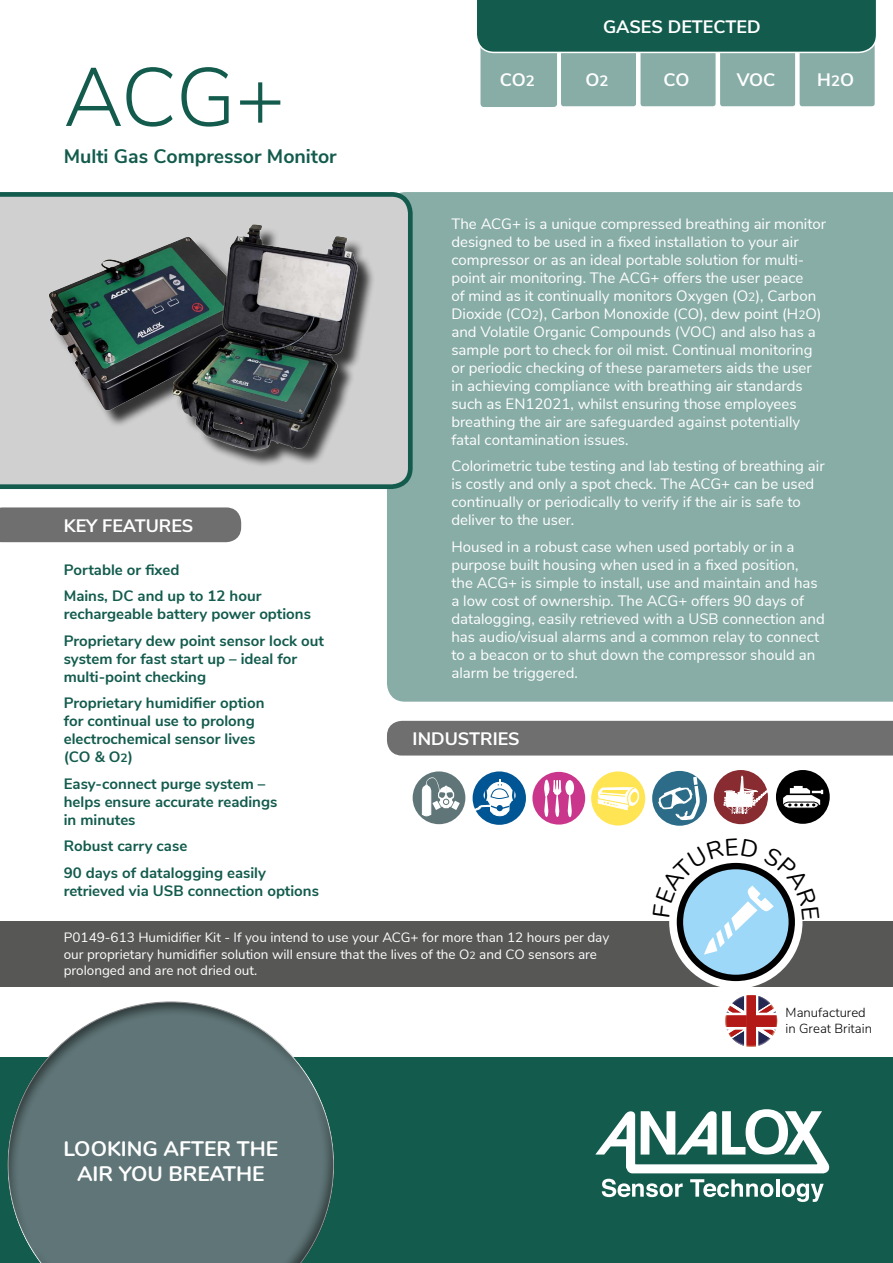
<style>
.page{position:relative;width:893px;height:1263px;background:#fff}
.page>*{position:absolute;margin:0;border:0;box-sizing:border-box;transform-origin:0 0}
.t1{font:300 82.5px "Nunito Sans";color:#125b4d}
.t2{font:700 21px/25.2px "Nunito";color:#fff;text-align:center}
.t3{font:700 19.5px "Nunito Sans";color:#125b4d}
.t4{font:700 18px "Nunito Sans";color:#fff}
.t5{font:15px/18px "Nunito Sans";color:#fff}
.t6{font:700 15px/18px "Nunito Sans";color:#125b4d}
.t7{font:13.5px/16.2px "Nunito Sans";color:#fff}
.t8{font:300 13.05px/15.8px "Nunito Sans";color:#000}
.s1{font-size:12px}
.s2{font-size:15px}
.s3{font-size:10.5px}
</style>
<div class="page">
<div style="left:387px;top:192px;width:506px;height:510px;background:#88ada6"></div>
<svg style="left:0;top:192px;width:413px;height:297px;background:#b4bfbd"></svg>
<div style="left:0;top:1057px;width:893px;height:206px;background:#125b4d"></div>
<svg style="left:595px;top:1109px;width:234px;height:64px"></svg>
<svg style="left:602px;top:1179px;width:81px;height:18px"></svg>
<svg style="left:690px;top:1179px;width:83px;height:18px"></svg>
<hr style="left:776px;top:1179px;width:3px;height:18px;background:#fff">
<svg style="left:782px;top:1183px;width:42px;height:19px"></svg>
<div style="left:480px;top:32px;width:77px;height:75px;background:#88ada6;border-radius:3px"></div>
<div style="left:0;top:991px;width:346px;height:272px;background:#000;opacity:.5"></div>
<div style="left:0;top:507px;width:241px;height:35px;background:#706f6f"></div>
<div style="left:52px;top:227px;width:323px;height:241px;background:#000;opacity:.75"></div>
<img style="left:20px;top:220px;width:349px;height:235px">
<div style="left:560px;top:32px;width:77px;height:75px;background:#88ada6;border-radius:3px"></div>
<div style="left:559px;top:31px;width:78px;height:77px;border:2px solid #fff;border-radius:3px"></div>
<div style="left:640px;top:32px;width:76px;height:75px;background:#88ada6;border-radius:3px"></div>
<div style="left:639px;top:31px;width:78px;height:77px;border:2px solid #fff;border-radius:3px"></div>
<div style="left:719px;top:32px;width:77px;height:75px;background:#88ada6;border-radius:3px"></div>
<div style="left:719px;top:31px;width:78px;height:77px;border:2px solid #fff;border-radius:3px"></div>
<div style="left:799px;top:32px;width:76px;height:75px;background:#88ada6;border-radius:3px"></div>
<div style="left:798px;top:31px;width:78px;height:77px;border:2px solid #fff;border-radius:3px"></div>
<div style="left:477px;top:0;width:399px;height:53px;background:#125b4d"></div>
<div style="left:0;top:921px;width:893px;height:65px;background:#575756"></div>
<svg style="left:669px;top:855px;width:133px;height:134px"></svg>
<svg style="left:680px;top:866px;width:112px;height:112px"></svg>
<div style="left:776px;top:770px;width:54px;height:54px;background:#000;border-radius:50%"></div>
<svg style="left:783px;top:786px;width:40px;height:23px"></svg>
<div style="left:532px;top:772px;width:53px;height:52px;background:#c9368c;border-radius:50%"></div>
<svg style="left:568px;top:794px;width:4px;height:23px"></svg>
<div style="left:565px;top:780px;width:9px;height:15px;background:#fff;border-radius:50%"></div>
<svg style="left:544px;top:779px;width:17px;height:38px"></svg>
<div style="left:413px;top:771px;width:52px;height:53px;background:#5f7577;border-radius:50%"></div>
<svg style="left:422px;top:777px;width:38px;height:39px"></svg>
<div style="left:473px;top:771px;width:53px;height:54px;background:#005694;border-radius:50%"></div>
<svg style="left:472px;top:780px;width:44px;height:36px"></svg>
<div style="left:591px;top:771px;width:54px;height:54px;background:#ffe554;border-radius:50%"></div>
<svg style="left:597px;top:787px;width:42px;height:23px"></svg>
<div style="left:652px;top:771px;width:55px;height:55px;background:#2c6c88;border-radius:50%"></div>
<svg style="left:658px;top:777px;width:42px;height:43px"></svg>
<div style="left:714px;top:770px;width:54px;height:54px;background:#882c31;border-radius:50%"></div>
<svg style="left:724px;top:776px;width:44px;height:38px"></svg>
<div style="left:387px;top:721px;width:506px;height:34px;background:#706f6f"></div>
<svg style="left:726px;top:996px;width:50px;height:50px"></svg>
<img style="left:756px;top:1015px;width:21px;height:12px">
<img style="left:725px;top:1015px;width:21px;height:12px">
<img style="left:746px;top:995px;width:10px;height:52px">
<svg style="left:669px;top:855px;width:134px;height:100px"></svg>
<h1 class="t1" style="left:64px;top:37px;width:223px">ACG+</h1>
<h3 class="t3" style="left:64px;top:142px;width:274px">Multi Gas Compressor Monitor</h3>
<p class="t4" style="left:64px;top:512px;width:131px">KEY FEATURES</p>
<p class="t6" style="left:64px;top:555px;width:199px;line-height:26.5px">Portable or fixed<br>Mains, DC and up to 12 hour</p>
<p class="t6" style="left:64px;top:600px;width:262px;line-height:26.5px">rechargeable battery power options<br>Proprietary dew point sensor lock out</p>
<p class="t6" style="left:64px;top:649px;width:235px">system for fast start up – ideal for multi-point checking</p>
<p class="t6" style="left:64px;top:693px;width:202px">Proprietary humidifier option for continual use to prolong electrochemical sensor lives (CO &amp; O<span class="s1">2</span>)</p>
<p class="t6" style="left:64px;top:774px;width:215px">Easy-connect purge system – helps ensure accurate readings in minutes</p>
<p class="t6" style="left:64px;top:832px;width:204px;line-height:26.5px">Robust carry case<br>90 days of datalogging easily</p>
<p class="t6" style="left:64px;top:881px;width:257px">retrieved via USB connection options</p>
<p class="t4" style="left:500px;top:66px;width:37px">CO<span class="s2">2</span></p>
<p class="t4" style="left:603px;top:13px;width:159px">GASES DETECTED</p>
<p class="t4" style="left:585px;top:66px;width:25px">O<span class="s2">2</span></p>
<p class="t4" style="left:663px;top:66px;width:27px">CO</p>
<p class="t4" style="left:737px;top:66px;width:40px">VOC</p>
<p class="t4" style="left:817px;top:66px;width:38px">H<span class="s2">2</span>O</p>
<p class="t5" style="left:451px;top:214px;width:376px">The ACG+ is a unique compressed breathing air monitor designed to be used in a fixed installation to your air compressor or as an ideal portable solution for multi&shy;point air monitoring. The ACG+ offers the user peace<br>of mind as it continually monitors Oxygen (O<span class="s1">2</span>), Carbon Dioxide (CO<span class="s1">2</span>), Carbon Monoxide (CO), dew point (H<span class="s1">2</span>O) and Volatile Organic Compounds (VOC) and also has a sample port to check for oil mist. Continual monitoring or periodic checking of these parameters aids the user in achieving compliance with breathing air standards such as EN12021, whilst ensuring those employees breathing the air are safeguarded against potentially fatal contamination issues.</p>
<p class="t5" style="left:451px;top:456px;width:375px">Colorimetric tube testing and lab testing of breathing air is costly and only a spot check. The ACG+ can be used continually or periodically to verify if the air is safe to deliver to the user.</p>
<p class="t5" style="left:451px;top:537px;width:375px">Housed in a robust case when used portably or in a purpose built housing when used in a fixed position,<br>the ACG+ is simple to install, use and maintain and has a low cost of ownership. The ACG+ offers 90 days of datalogging, easily retrieved with a USB connection and has audio/visual alarms and a common relay to connect to a beacon or to shut down the compressor should an alarm be triggered.</p>
<p class="t4" style="left:413px;top:726px;width:108px">INDUSTRIES</p>
<p class="t7" style="left:64px;top:929px;width:547px">P0149-613 Humidifier Kit - If you intend to use your ACG+ for more than 12 hours per day our proprietary humidifier solution will ensure that the lives of the O<span class="s3">2</span> and CO sensors are prolonged and are not dried out.</p>
<h2 class="t2" style="left:63px;top:1134px;width:216px">LOOKING AFTER THE<br>AIR YOU BREATHE</h2>
<p class="t8" style="left:786px;top:1004px;width:88px">Manufactured in Great Britain</p>
</div>
